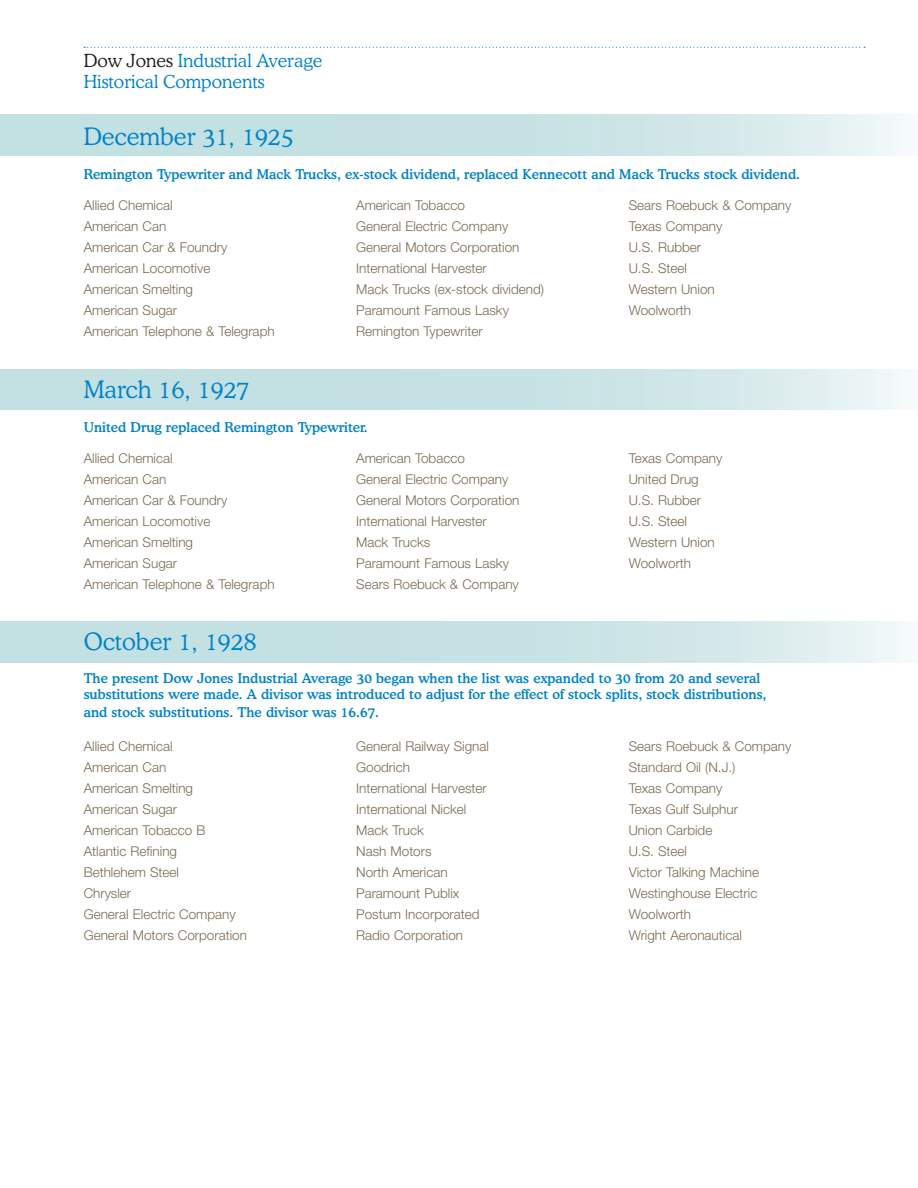
<style>
.page{position:relative;width:918px;height:1188px;background:#fff}
.page>*{position:absolute;margin:0;border:0;box-sizing:border-box;transform-origin:0 0}
.section_headings{font:300 24px "Dow Jones Cooper";color:#0082c8}
.t1{font:300 18px/21px "Dow Jones Cooper";color:#0082c8}
.body_text{font:300 13.5px "Helvetica Neue";color:#7c6954}
.Chart_heads{font:500 13.5px "Dow Jones Cooper";color:#0082c8}
.s1{color:#231f20}
</style>
<div class="page">
<svg style="left:84px;top:47px;width:781px;height:1px"></svg>
<svg style="left:0;top:369px;width:902px;height:41px;background:#cbe4e6"></svg>
<svg style="left:0;top:622px;width:903px;height:40px;background:#cbe4e6"></svg>
<svg style="left:0;top:115px;width:902px;height:40px;background:#cbe4e6"></svg>
<h2 class="t1" style="left:84px;top:50px;width:240px"><span class="s1">Dow Jones</span> Industrial Average<br>Historical Components</h2>
<p class="section_headings" style="left:84px;top:120px;width:212px">December 31, 1925</p>
<p class="Chart_heads" style="left:84px;top:165px;width:718px">Remington Typewriter and Mack Trucks, ex-stock dividend, replaced Kennecott and Mack Trucks stock dividend.</p>
<p class="body_text" style="left:84px;top:197px;width:90px">Allied Chemical</p>
<p class="body_text" style="left:84px;top:218px;width:84px">American Can</p>
<p class="body_text" style="left:84px;top:239px;width:145px">American Car &amp; Foundry</p>
<p class="body_text" style="left:84px;top:260px;width:128px">American Locomotive</p>
<p class="body_text" style="left:84px;top:281px;width:111px">American Smelting</p>
<p class="body_text" style="left:84px;top:302px;width:95px">American Sugar</p>
<p class="body_text" style="left:84px;top:323px;width:192px">American Telephone &amp; Telegraph</p>
<p class="body_text" style="left:356px;top:197px;width:110px">American Tobacco</p>
<p class="body_text" style="left:356px;top:218px;width:154px">General Electric Company</p>
<p class="body_text" style="left:356px;top:239px;width:165px">General Motors Corporation</p>
<p class="body_text" style="left:356px;top:260px;width:132px">International Harvester</p>
<p class="body_text" style="left:356px;top:281px;width:189px">Mack Trucks (ex-stock dividend)</p>
<p class="body_text" style="left:356px;top:302px;width:154px">Paramount Famous Lasky</p>
<p class="body_text" style="left:356px;top:323px;width:128px">Remington Typewriter</p>
<p class="section_headings" style="left:84px;top:373px;width:167px">March 16, 1927</p>
<p class="Chart_heads" style="left:84px;top:418px;width:285px">United Drug replaced Remington Typewriter.</p>
<p class="body_text" style="left:84px;top:450px;width:90px">Allied Chemical</p>
<p class="body_text" style="left:84px;top:471px;width:84px">American Can</p>
<p class="body_text" style="left:84px;top:492px;width:145px">American Car &amp; Foundry</p>
<p class="body_text" style="left:84px;top:513px;width:128px">American Locomotive</p>
<p class="body_text" style="left:84px;top:534px;width:111px">American Smelting</p>
<p class="body_text" style="left:84px;top:555px;width:95px">American Sugar</p>
<p class="body_text" style="left:84px;top:576px;width:192px">American Telephone &amp; Telegraph</p>
<p class="body_text" style="left:356px;top:450px;width:110px">American Tobacco</p>
<p class="body_text" style="left:356px;top:471px;width:154px">General Electric Company</p>
<p class="body_text" style="left:356px;top:492px;width:165px">General Motors Corporation</p>
<p class="body_text" style="left:356px;top:513px;width:132px">International Harvester</p>
<p class="body_text" style="left:356px;top:534px;width:76px">Mack Trucks</p>
<p class="body_text" style="left:356px;top:555px;width:154px">Paramount Famous Lasky</p>
<p class="body_text" style="left:356px;top:576px;width:164px">Sears Roebuck &amp; Company</p>
<p class="body_text" style="left:629px;top:197px;width:164px">Sears Roebuck &amp; Company</p>
<p class="body_text" style="left:629px;top:218px;width:95px">Texas Company</p>
<p class="body_text" style="left:629px;top:239px;width:74px">U.S. Rubber</p>
<p class="body_text" style="left:629px;top:260px;width:60px">U.S. Steel</p>
<p class="body_text" style="left:629px;top:281px;width:88px">Western Union</p>
<p class="body_text" style="left:629px;top:302px;width:64px">Woolworth</p>
<p class="body_text" style="left:629px;top:450px;width:95px">Texas Company</p>
<p class="body_text" style="left:629px;top:471px;width:72px">United Drug</p>
<p class="body_text" style="left:629px;top:492px;width:74px">U.S. Rubber</p>
<p class="body_text" style="left:629px;top:513px;width:60px">U.S. Steel</p>
<p class="body_text" style="left:629px;top:534px;width:88px">Western Union</p>
<p class="body_text" style="left:629px;top:555px;width:64px">Woolworth</p>
<p class="section_headings" style="left:84px;top:626px;width:174px">October 1, 1928</p>
<p class="Chart_heads" style="left:84px;top:669px;width:678px">The present Dow Jones Industrial Average 30 began when the list was expanded to 30 from 20 and several</p>
<p class="Chart_heads" style="left:84px;top:685px;width:684px">substitutions were made. A divisor was introduced to adjust for the effect of stock splits, stock distributions,</p>
<p class="Chart_heads" style="left:84px;top:703px;width:297px">and stock substitutions. The divisor was 16.67.</p>
<p class="body_text" style="left:84px;top:738px;width:90px">Allied Chemical</p>
<p class="body_text" style="left:84px;top:759px;width:84px">American Can</p>
<p class="body_text" style="left:84px;top:780px;width:111px">American Smelting</p>
<p class="body_text" style="left:84px;top:801px;width:95px">American Sugar</p>
<p class="body_text" style="left:84px;top:822px;width:123px">American Tobacco B</p>
<p class="body_text" style="left:84px;top:843px;width:95px">Atlantic Refining</p>
<p class="body_text" style="left:84px;top:864px;width:97px">Bethlehem Steel</p>
<p class="body_text" style="left:84px;top:885px;width:49px">Chrysler</p>
<p class="body_text" style="left:84px;top:906px;width:154px">General Electric Company</p>
<p class="body_text" style="left:84px;top:927px;width:165px">General Motors Corporation</p>
<p class="body_text" style="left:356px;top:738px;width:134px">General Railway Signal</p>
<p class="body_text" style="left:356px;top:759px;width:55px">Goodrich</p>
<p class="body_text" style="left:356px;top:780px;width:132px">International Harvester</p>
<p class="body_text" style="left:356px;top:801px;width:112px">International Nickel</p>
<p class="body_text" style="left:356px;top:822px;width:69px">Mack Truck</p>
<p class="body_text" style="left:356px;top:843px;width:77px">Nash Motors</p>
<p class="body_text" style="left:356px;top:864px;width:93px">North American</p>
<p class="body_text" style="left:356px;top:885px;width:105px">Paramount Publix</p>
<p class="body_text" style="left:356px;top:906px;width:125px">Postum Incorporated</p>
<p class="body_text" style="left:356px;top:927px;width:108px">Radio Corporation</p>
<p class="body_text" style="left:629px;top:738px;width:164px">Sears Roebuck &amp; Company</p>
<p class="body_text" style="left:629px;top:759px;width:108px">Standard Oil (N.J.)</p>
<p class="body_text" style="left:629px;top:780px;width:95px">Texas Company</p>
<p class="body_text" style="left:629px;top:801px;width:111px">Texas Gulf Sulphur</p>
<p class="body_text" style="left:629px;top:822px;width:85px">Union Carbide</p>
<p class="body_text" style="left:629px;top:843px;width:60px">U.S. Steel</p>
<p class="body_text" style="left:629px;top:864px;width:132px">Victor Talking Machine</p>
<p class="body_text" style="left:629px;top:885px;width:130px">Westinghouse Electric</p>
<p class="body_text" style="left:629px;top:906px;width:64px">Woolworth</p>
<p class="body_text" style="left:629px;top:927px;width:115px">Wright Aeronautical</p>
</div>
